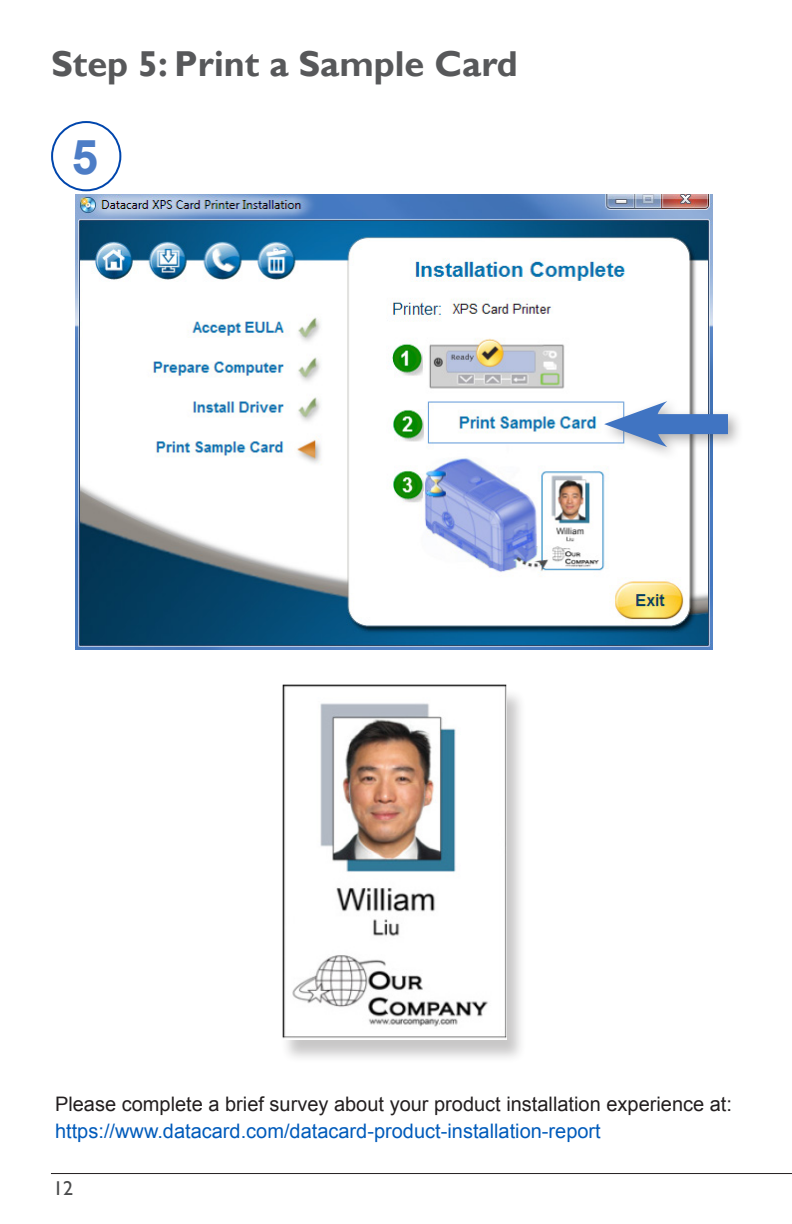
<style>
.page{position:relative;width:792px;height:1224px;background:#fff}
.page>*{position:absolute;margin:0;border:0;box-sizing:border-box;transform-origin:0 0}
.StepLetter{font:700 48px "Arial";color:#4d7dc6}
.Heading2{font:700 36px "Gill Sans";color:#57585a}
.bodyText{font:20px "Arial";color:#231f20}
.bodyText-2{font:20px "Arial";color:#005bbb}
.t1{font:20px "Gill Sans";color:#4b4c4d}
</style>
<div class="page">
<hr style="left:51px;top:1173px;width:741px;height:1px;background:#231f20">
<div style="left:51px;top:121px;width:70px;height:70px;border:2px solid #0046ad;border-radius:50%"></div>
<img style="left:75px;top:195px;width:638px;height:455px">
<div style="left:600px;top:397px;width:144px;height:64px;background:#231f20;opacity:.35"></div>
<div style="left:641px;top:414px;width:87px;height:20px;background:#4074c2"></div>
<svg style="left:604px;top:401px;width:63px;height:46px"></svg>
<div style="left:280px;top:688px;width:247px;height:376px;background:#231f20;opacity:.25"></div>
<img style="left:282px;top:685px;width:225px;height:354px">
<p class="Heading2" style="left:51px;top:42px;width:468px">Step 5: Print a Sample Card</p>
<p class="StepLetter" style="left:71px;top:125px;width:28px">5</p>
<p class="bodyText" style="left:55px;top:1091px;width:678px">Please complete a brief survey about your product installation experience at:</p>
<p class="bodyText-2" style="left:55px;top:1118px;width:547px">https://www.datacard.com/datacard-product-installation-report</p>
<p class="t1" style="left:53px;top:1176px;width:21px">12</p>
</div>
